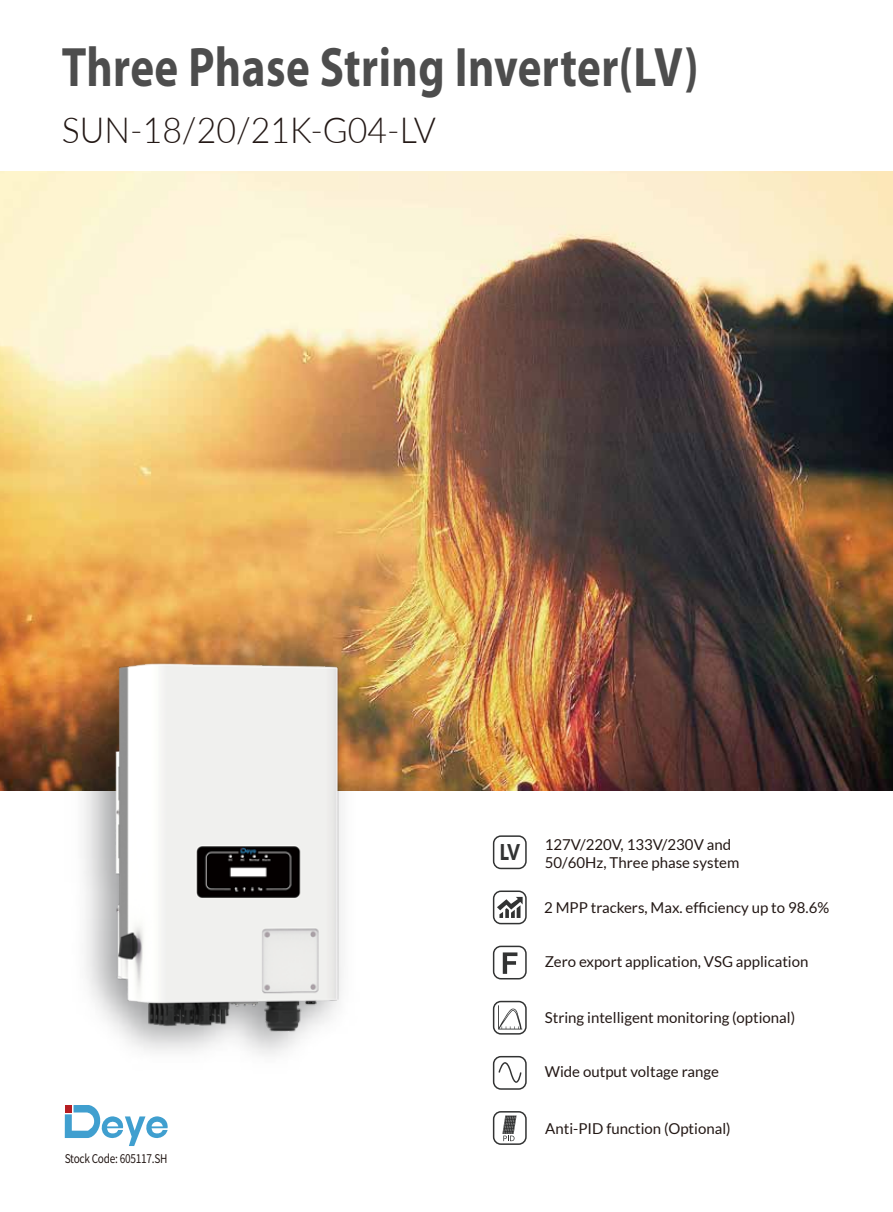
<style>
.page{position:relative;width:893px;height:1212px;background:#fff}
.page>*{position:absolute;margin:0;border:0;box-sizing:border-box;transform-origin:0 0}
.t1{font:700 55.95px "Myriad Pro";letter-spacing:.01em;color:#4d4d4d;scale:.81 1}
.t2{font:300 36px "Lato";color:#231815;scale:.94 1}
.t3{font:900 21.75px "Lato";color:#323333;scale:.81 1}
.t4{font:15px/18px "Lato";color:#231815}
.t5{font:12px "Source Han Sans SC";letter-spacing:-.025em;color:#231815;scale:.84 1}
</style>
<div class="page">
<img style="left:0;top:172px;width:893px;height:619px">
<svg style="left:65px;top:1105px;width:103px;height:41px"></svg>
<div style="left:65px;top:1105px;width:7px;height:7px;background:#b61d22"></div>
<div style="left:493px;top:890px;width:34px;height:34px;border:2px solid #323333;border-radius:7px"></div>
<svg style="left:497px;top:897px;width:26px;height:21px"></svg>
<div style="left:493px;top:946px;width:34px;height:33px;border:2px solid #323333;border-radius:7px"></div>
<svg style="left:503px;top:952px;width:14px;height:22px"></svg>
<div style="left:493px;top:1001px;width:34px;height:33px;border:2px solid #323333;border-radius:7px"></div>
<svg style="left:498px;top:1005px;width:24px;height:24px"></svg>
<div style="left:493px;top:1056px;width:34px;height:34px;border:2px solid #323333;border-radius:7px"></div>
<svg style="left:498px;top:1062px;width:23px;height:21px"></svg>
<div style="left:493px;top:1111px;width:34px;height:34px;border:2px solid #323333;border-radius:7px"></div>
<svg style="left:502px;top:1115px;width:15px;height:26px"></svg>
<div style="left:493px;top:835px;width:34px;height:34px;border:2px solid #323333;border-radius:7px"></div>
<img style="left:60px;top:631px;width:307px;height:368px">
<img style="left:94px;top:649px;width:280px;height:406px">
<h1 class="t1" style="left:62px;top:36px;width:788px">Three Phase String Inverter(LV)</h1>
<h2 class="t2" style="left:62px;top:105px;width:400px">SUN-18/20/21K-G04-LV</h2>
<h3 class="t3" style="left:500px;top:835px;width:27px">LV</h3>
<p class="t4" style="left:545px;top:835px;width:196px">127V/220V, 133V/230V and<br>50/60Hz, Three phase system</p>
<p class="t4" style="left:544px;top:898px;width:287px">2 MPP trackers, Max. efficiency up to 98.6%</p>
<p class="t4" style="left:545px;top:952px;width:265px">Zero export application, VSG application</p>
<p class="t4" style="left:545px;top:1009px;width:252px">String intelligent monitoring (optional)</p>
<p class="t4" style="left:545px;top:1062px;width:176px">Wide output voltage range</p>
<p class="t5" style="left:65px;top:1151px;width:124px">Stock Code: 605117.SH</p>
<p class="t4" style="left:545px;top:1119px;width:187px">Anti-PID function (Optional)</p>
</div>
